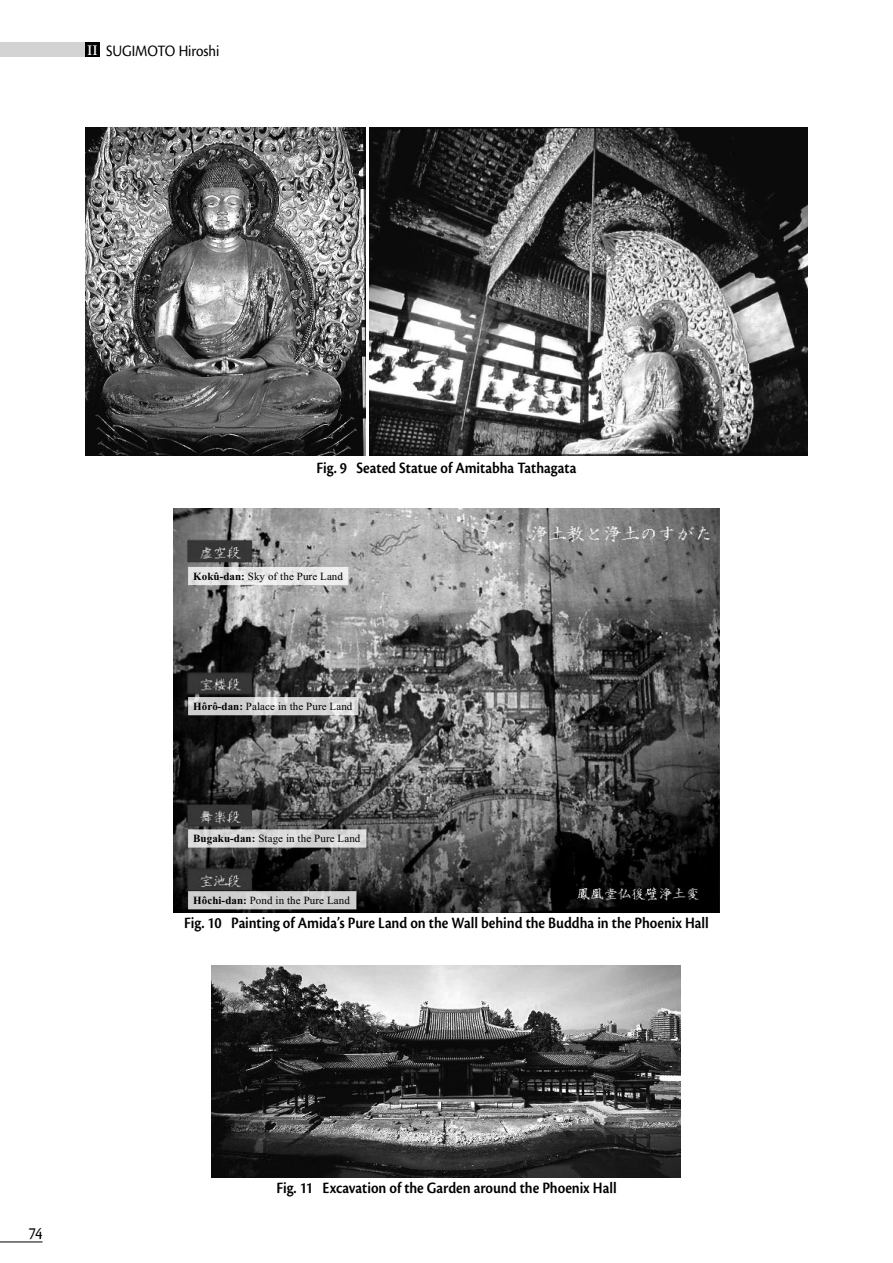
<style>
.page{position:relative;width:893px;height:1263px;background:#fff}
.page>*{position:absolute;margin:0;border:0;box-sizing:border-box;transform-origin:0 0}
.t1{font:18px "Cronos Pro";color:#000;scale:.9 1}
.t2{font:600 16.5px "Cronos Pro";letter-spacing:-.005em;color:#000;scale:.9 1}
.t3{font:16.5px "Cronos Pro";letter-spacing:-.01em;color:#000;scale:.9 1}
.t4{font:10.95px "Times New Roman";letter-spacing:.01em;color:#000}
.s1{font-family:"Adobe Caslon Pro";font-weight:600;font-size:13.5px;color:#fff}
.s2{font-weight:700}
</style>
<div class="page">
<hr style="left:0;top:1242px;width:43px;height:1px;background:#000">
<div style="left:0;top:43px;width:85px;height:14px;background:#d3d3d4"></div>
<div style="left:85px;top:43px;width:15px;height:14px;background:#000"></div>
<img style="left:212px;top:965px;width:469px;height:213px">
<img style="left:85px;top:128px;width:281px;height:327px">
<img style="left:370px;top:128px;width:438px;height:327px">
<img style="left:174px;top:509px;width:545px;height:403px">
<p class="t3" style="left:88px;top:42px;width:148px"><span class="s1">II</span> SUGIMOTO Hiroshi</p>
<p class="t1" style="left:28px;top:1223px;width:17px">74</p>
<p class="t2" style="left:317px;top:458px;width:290px">Fig. 9 Seated Statue of Amitabha Tathagata</p>
<p class="t4" style="left:193px;top:570px;width:151px"><span class="s2">Kokû-dan:</span> Sky of the Pure Land</p>
<p class="t4" style="left:193px;top:700px;width:161px"><span class="s2">Hôrô-dan:</span> Palace in the Pure Land</p>
<p class="t4" style="left:193px;top:832px;width:169px"><span class="s2">Bugaku-dan:</span> Stage in the Pure Land</p>
<p class="t4" style="left:193px;top:894px;width:158px"><span class="s2">Hôchi-dan:</span> Pond in the Pure Land</p>
<p class="t2" style="left:184px;top:914px;width:584px">Fig. 10 Painting of Amida’s Pure Land on the Wall behind the Buddha in the Phoenix Hall</p>
<p class="t2" style="left:276px;top:1179px;width:380px">Fig. 11 Excavation of the Garden around the Phoenix Hall</p>
</div>
